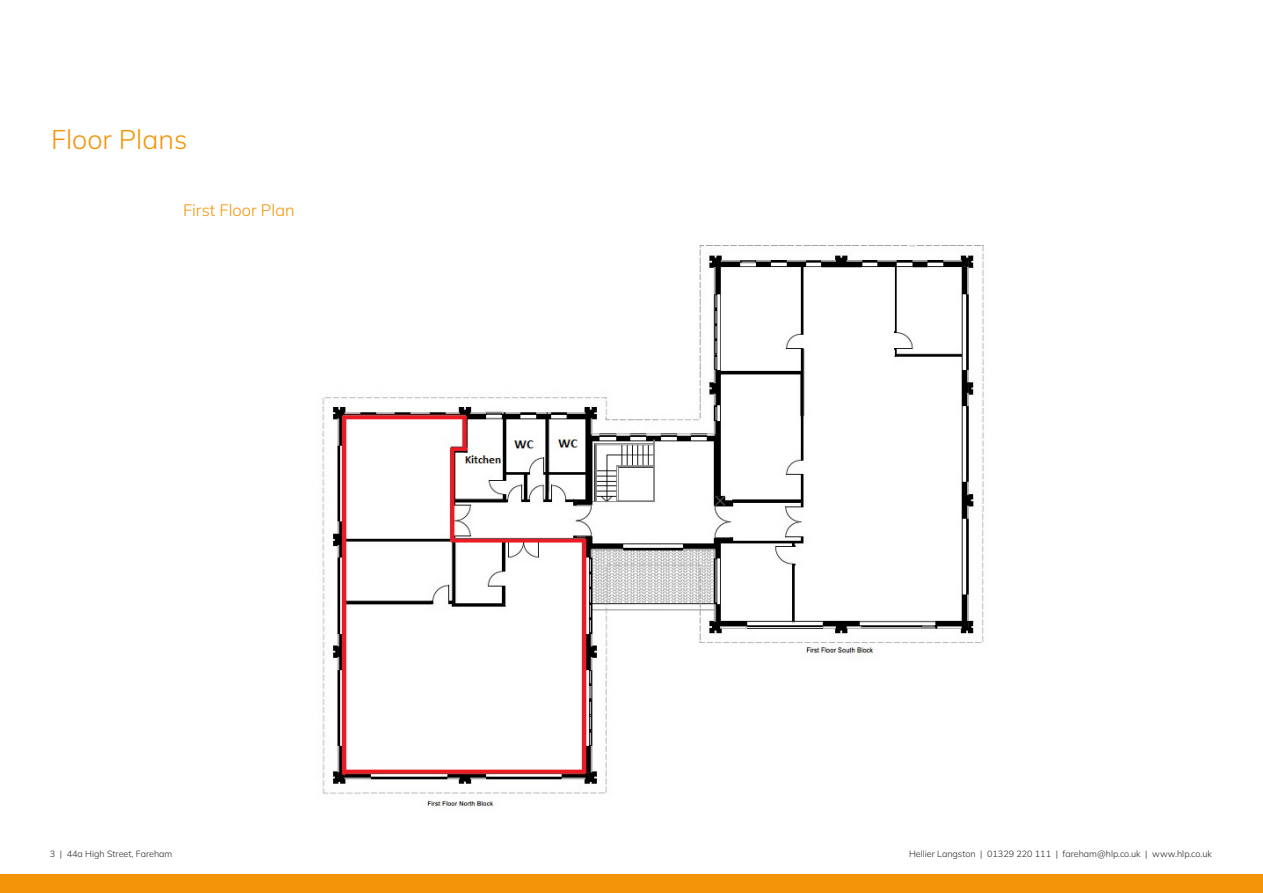
<style>
.page{position:relative;width:1263px;height:893px;background:#fff}
.page>*{position:absolute;margin:0;border:0;box-sizing:border-box;transform-origin:0 0}
.t1{font:200 27px "Mulish";color:#f49409}
.t2{font:200 16.5px "Mulish";color:#f49409}
.t3{font:200 9px "Mulish";color:#2a2724}
</style>
<div class="page">
<div style="left:0;top:874px;width:1263px;height:19px;background:#f49409"></div>
<img style="left:322px;top:245px;width:662px;height:562px">
<h1 class="t1" style="left:51px;top:121px;width:138px">Floor Plans</h1>
<h2 class="t2" style="left:183px;top:199px;width:113px">First Floor Plan</h2>
<p class="t3" style="left:50px;top:848px;width:124px">3 | 44a High Street, Fareham</p>
<p class="t3" style="left:909px;top:848px;width:304px">Hellier Langston | 01329 220 111 | fareham@hlp.co.uk | www.hlp.co.uk</p>
</div>
